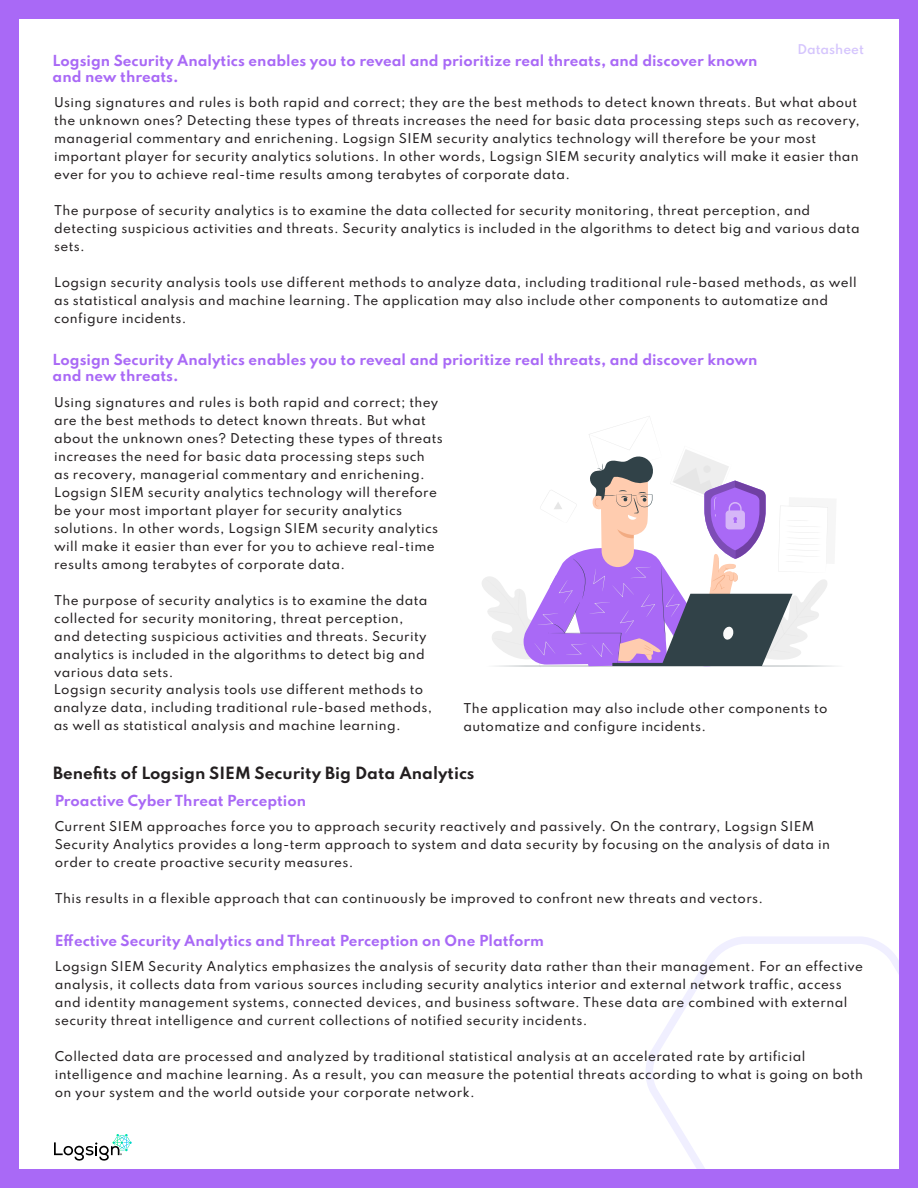
<style>
.page{position:relative;width:918px;height:1188px;background:#fff}
.page>*{position:absolute;margin:0;border:0;box-sizing:border-box;transform-origin:0 0}
.t1{font:700 15px "Spartan";color:#231f20}
.t2{font:700 13.5px/16.2px "Spartan";color:#a969f6}
.Paragraph_Style_1{font:500 12px/18px "Spartan";letter-spacing:.03em;color:#231f20}
.t3{font:600 12px "Spartan";color:#d5c5fd}
</style>
<div class="page">
<svg style="left:646px;top:937px;width:253px;height:232px"></svg>
<div style="left:0;top:0;width:19px;height:1188px;background:#a969f6"></div>
<div style="left:899px;top:0;width:19px;height:1188px;background:#a969f6"></div>
<div style="left:19px;top:0;width:880px;height:19px;background:#a969f6"></div>
<div style="left:19px;top:1169px;width:880px;height:19px;background:#a969f6"></div>
<svg style="left:54px;top:1134px;width:78px;height:27px"></svg>
<svg style="left:482px;top:416px;width:353px;height:251px"></svg>
<p class="t2" style="left:53px;top:52px;width:707px">Logsign Security Analytics enables you to reveal and prioritize real threats, and discover known and new threats.</p>
<p class="t3" style="left:797px;top:40px;width:68px">Datasheet</p>
<p class="Paragraph_Style_1" style="left:54px;top:93px;width:807px">Using signatures and rules is both rapid and correct; they are the best methods to detect known threats. But what about the unknown ones? Detecting these types of threats increases the need for basic data processing steps such as recovery, managerial commentary and enrichening. Logsign SIEM security analytics technology will therefore be your most important player for security analytics solutions. In other words, Logsign SIEM security analytics will make it easier than ever for you to achieve real-time results among terabytes of corporate data.</p>
<p class="Paragraph_Style_1" style="left:54px;top:201px;width:807px">The purpose of security analytics is to examine the data collected for security monitoring, threat perception, and detecting suspicious activities and threats. Security analytics is included in the algorithms to detect big and various data sets.</p>
<p class="Paragraph_Style_1" style="left:54px;top:273px;width:804px">Logsign security analysis tools use different methods to analyze data, including traditional rule-based methods, as well as statistical analysis and machine learning. The application may also include other components to automatize and configure incidents.</p>
<p class="t2" style="left:53px;top:351px;width:707px">Logsign Security Analytics enables you to reveal and prioritize real threats, and discover known and new threats.</p>
<p class="Paragraph_Style_1" style="left:54px;top:392px;width:390px">Using signatures and rules is both rapid and correct; they are the best methods to detect known threats. But what about the unknown ones? Detecting these types of threats increases the need for basic data processing steps such<br>as recovery, managerial commentary and enrichening.<br>Logsign SIEM security analytics technology will therefore be your most important player for security analytics solutions. In other words, Logsign SIEM security analytics will make it easier than ever for you to achieve real-time results among terabytes of corporate data.</p>
<p class="Paragraph_Style_1" style="left:54px;top:590px;width:375px">The purpose of security analytics is to examine the data collected for security monitoring, threat perception, and detecting suspicious activities and threats. Security analytics is included in the algorithms to detect big and various data sets.</p>
<p class="Paragraph_Style_1" style="left:54px;top:680px;width:380px">Logsign security analysis tools use different methods to analyze data, including traditional rule-based methods, as well as statistical analysis and machine learning.</p>
<p class="Paragraph_Style_1" style="left:464px;top:698px;width:365px">The application may also include other components to automatize and configure incidents.</p>
<p class="t1" style="left:53px;top:762px;width:423px">Benefits of Logsign SIEM Security Big Data Analytics</p>
<p class="t2" style="left:55px;top:792px;width:253px">Proactive Cyber Threat Perception</p>
<p class="Paragraph_Style_1" style="left:55px;top:817px;width:777px">Current SIEM approaches force you to approach security reactively and passively. On the contrary, Logsign SIEM<br>Security Analytics provides a long-term approach to system and data security by focusing on the analysis of data in order to create proactive security measures.</p>
<p class="Paragraph_Style_1" style="left:55px;top:889px;width:710px">This results in a flexible approach that can continuously be improved to confront new threats and vectors.</p>
<p class="t2" style="left:55px;top:932px;width:491px">Effective Security Analytics and Threat Perception on One Platform</p>
<p class="Paragraph_Style_1" style="left:55px;top:957px;width:810px">Logsign SIEM Security Analytics emphasizes the analysis of security data rather than their management. For an effective analysis, it collects data from various sources including security analytics interior and external network traffic, access and identity management systems, connected devices, and business software. These data are combined with external security threat intelligence and current collections of notified security incidents.</p>
<p class="Paragraph_Style_1" style="left:55px;top:1047px;width:810px">Collected data are processed and analyzed by traditional statistical analysis at an accelerated rate by artificial intelligence and machine learning. As a result, you can measure the potential threats according to what is going on both on your system and the world outside your corporate network.</p>
</div>
